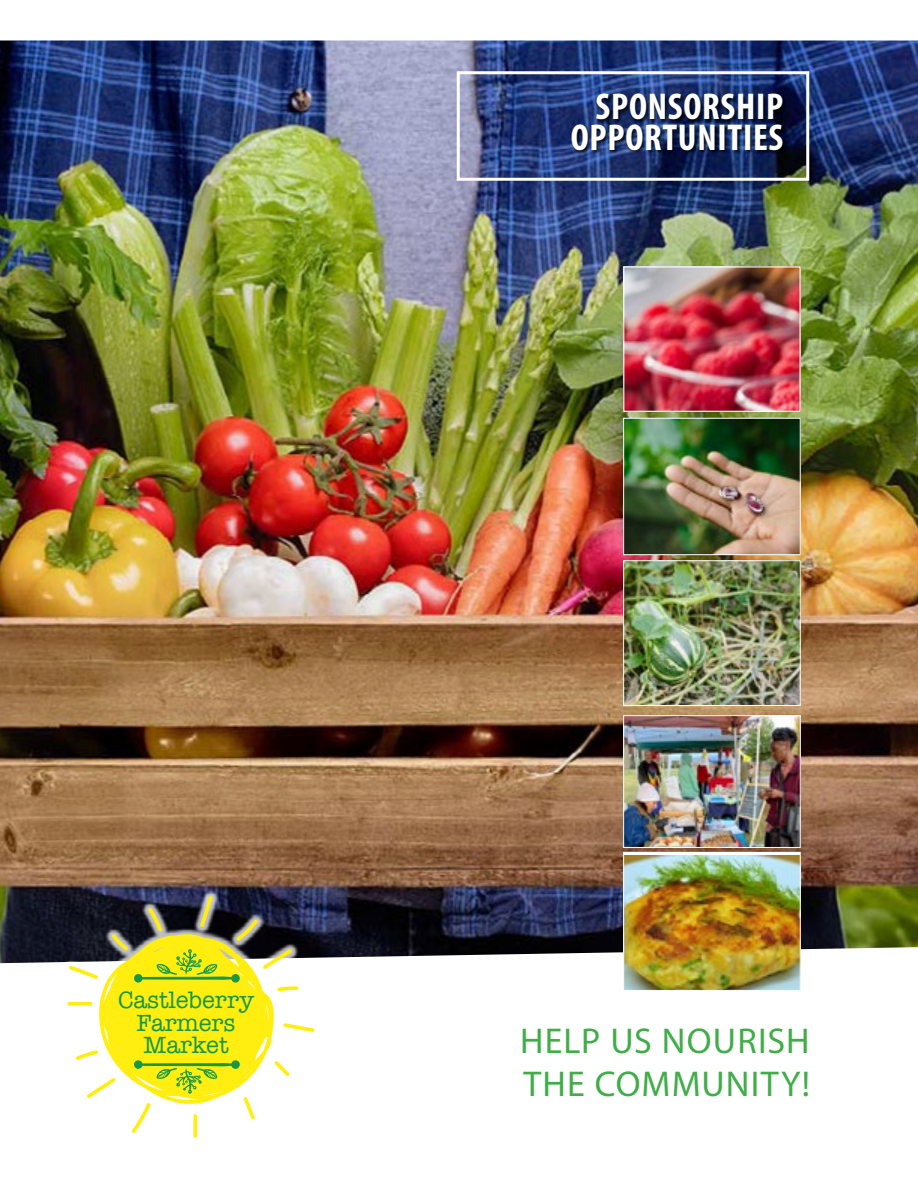
<style>
.page{position:relative;width:918px;height:1188px;background:#fff}
.page>*{position:absolute;margin:0;border:0;box-sizing:border-box;transform-origin:0 0}
.t1{font:700 condensed 37.5px/31.2px "Myriad Pro";letter-spacing:.02em;color:#fff;text-align:right}
.t2{font:36px/43.2px "Myriad Pro";letter-spacing:.03em;color:#41ad49}
.t3{font:24.3px/22.8px "American Typewriter";letter-spacing:-.005em;color:#159847;text-align:center}
</style>
<div class="page">
<img style="left:0;top:40px;width:918px;height:923px">
<div style="left:457px;top:71px;width:352px;height:110px;border:3px solid #fff"></div>
<div style="left:571px;top:94px;width:215px;height:62px;background:#000;opacity:.75"></div>
<img style="left:625px;top:268px;width:174px;height:142px">
<div style="left:623px;top:266px;width:178px;height:146px;border:1px solid #fff"></div>
<img style="left:625px;top:420px;width:174px;height:133px">
<div style="left:623px;top:418px;width:178px;height:137px;border:1px solid #fff"></div>
<img style="left:625px;top:562px;width:174px;height:142px">
<div style="left:623px;top:560px;width:178px;height:146px;border:1px solid #fff"></div>
<img style="left:625px;top:717px;width:174px;height:129px">
<div style="left:623px;top:715px;width:178px;height:133px;border:1px solid #fff"></div>
<img style="left:625px;top:856px;width:174px;height:133px">
<div style="left:623px;top:852px;width:178px;height:139px;border:1px solid #fff"></div>
<div style="left:61px;top:889px;width:260px;height:256px;background:#fff;opacity:.75"></div>
<svg style="left:68px;top:896px;width:247px;height:242px"></svg>
<p class="t1" style="left:571px;top:90px;width:214px">SPONSORSHIP<br>OPPORTUNITIES</p>
<p class="t3" style="left:118px;top:987px;width:137px">Castleberry<br>Farmers<br>Market</p>
<p class="t2" style="left:520px;top:1019px;width:291px">HELP US NOURISH<br>THE COMMUNITY!</p>
</div>
